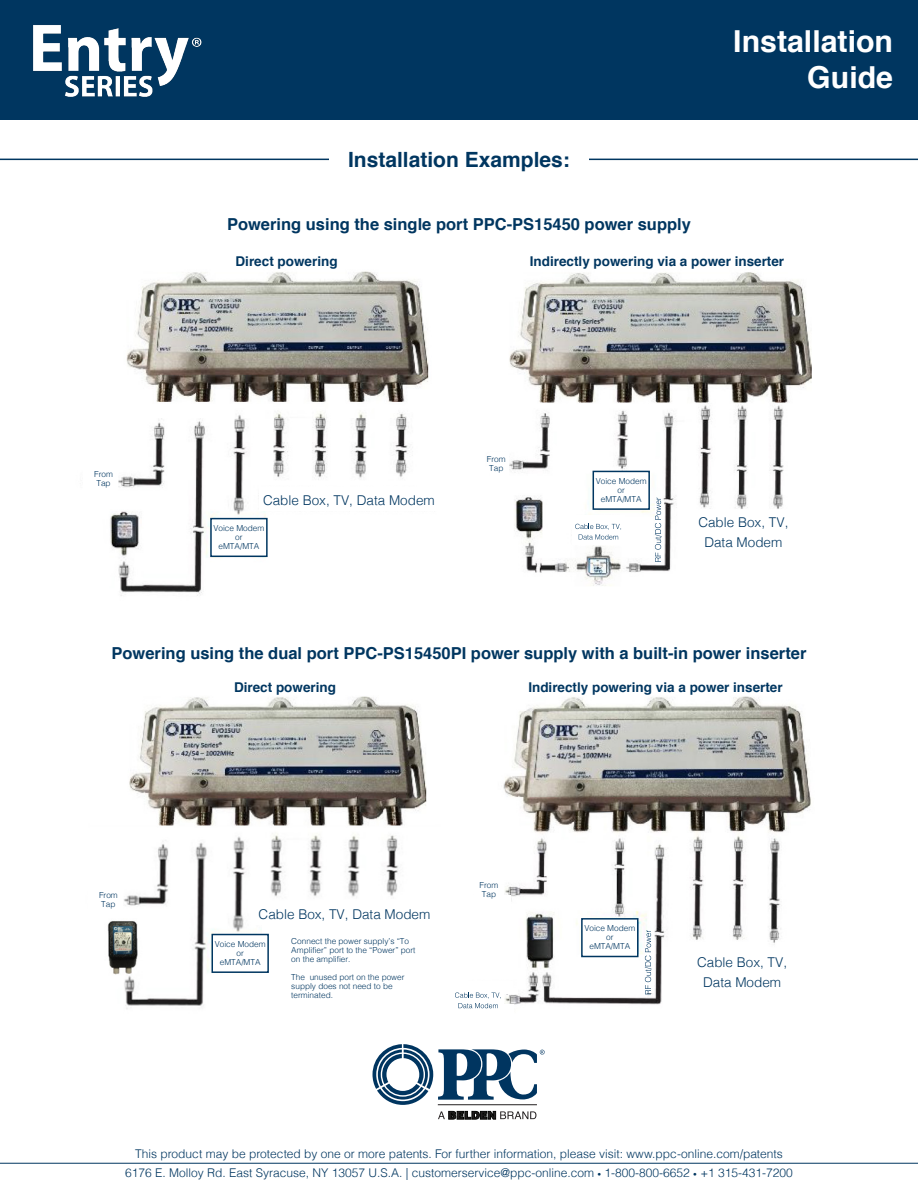
<style>
.page{position:relative;width:918px;height:1188px;background:#fff}
.page>*{position:absolute;margin:0;border:0;box-sizing:border-box;transform-origin:0 0}
.t1{font:700 30.3px/36.3px "Helvetica";color:#fff;text-align:right}
.t2{font:700 21px "Helvetica";color:#003660}
.t3{font:700 16.5px "Helvetica";color:#003660}
.t4{font:700 13.5px "Helvetica";color:#003660}
.t5{font:300 13.5px/20.2px "Helvetica";color:#003660;text-align:center}
.t6{font:300 12px/18.9px "Helvetica";color:#003660;text-align:center}
.t7{font:300 8.25px/9px "Helvetica";color:#003660}
.s1{font-size:7.5px}
</style>
<div class="page">
<div style="left:0;top:0;width:918px;height:120px;background:#003660"></div>
<img style="left:33px;top:25px;width:169px;height:72px">
<hr style="left:0;top:1163px;width:918px;height:1px;background:#003660">
<img style="left:110px;top:271px;width:702px;height:325px">
<div style="left:260px;top:488px;width:178px;height:23px;background:#fff"></div>
<div style="left:210px;top:518px;width:58px;height:39px;background:#fff;border:2px solid #003660"></div>
<div style="left:593px;top:471px;width:57px;height:39px;background:#fff;border:2px solid #003660"></div>
<div style="left:490px;top:452px;width:18px;height:24px;background:#fff"></div>
<div style="left:695px;top:511px;width:128px;height:52px;background:#fff"></div>
<div style="left:572px;top:515px;width:52px;height:29px;background:#fff"></div>
<svg style="left:575px;top:524px;width:47px;height:16px"></svg>
<div style="left:655px;top:501px;width:8px;height:58px;background:#fff"></div>
<svg style="left:655px;top:498px;width:7px;height:64px"></svg>
<div style="left:83px;top:464px;width:35px;height:31px;background:#fff"></div>
<img style="left:107px;top:696px;width:704px;height:313px">
<div style="left:262px;top:925px;width:177px;height:125px;background:#fff"></div>
<div style="left:212px;top:934px;width:57px;height:39px;background:#fff;border:2px solid #003660"></div>
<div style="left:255px;top:902px;width:178px;height:23px;background:#fff"></div>
<div style="left:88px;top:884px;width:35px;height:31px;background:#fff"></div>
<div style="left:469px;top:895px;width:42px;height:18px;background:#fff"></div>
<svg style="left:474px;top:884px;width:30px;height:11px"></svg>
<div style="left:581px;top:918px;width:58px;height:39px;background:#fff;border:2px solid #003660"></div>
<div style="left:693px;top:951px;width:128px;height:52px;background:#fff"></div>
<div style="left:645px;top:935px;width:8px;height:58px;background:#fff"></div>
<svg style="left:645px;top:930px;width:7px;height:64px"></svg>
<div style="left:452px;top:984px;width:52px;height:29px;background:#fff"></div>
<div style="left:451px;top:981px;width:62px;height:13px;background:#fff"></div>
<div style="left:456px;top:989px;width:62px;height:5px;background:#fff"></div>
<div style="left:447px;top:1004px;width:66px;height:11px;background:#fff"></div>
<svg style="left:455px;top:992px;width:46px;height:16px"></svg>
<svg style="left:372px;top:1044px;width:173px;height:61px"></svg>
<hr style="left:438px;top:1104px;width:99px;height:1px;background:#231f20">
<svg style="left:438px;top:1111px;width:98px;height:8px"></svg>
<hr style="left:0;top:159px;width:918px;height:1px;background:#003660">
<div style="left:330px;top:144px;width:259px;height:31px;background:#fff"></div>
<h2 class="t2" style="left:348px;top:142px;width:223px">Installation Examples:</h2>
<h3 class="t3" style="left:227px;top:211px;width:465px">Powering using the single port PPC-PS15450 power supply</h3>
<h1 class="t1" style="left:733px;top:23px;width:161px">Installation<br>Guide</h1>
<p class="t7" style="left:94px;top:469px;width:20px">From<br>Tap</p>
<h3 class="t4" style="left:236px;top:250px;width:104px">Direct powering</h3>
<h3 class="t4" style="left:530px;top:250px;width:256px">Indirectly powering via a power inserter</h3>
<h3 class="t5" style="left:263px;top:489px;width:173px">Cable Box, TV, Data Modem</h3>
<p class="t7" style="left:213px;top:523px;width:52px;text-align:center">Voice Modem or<br>eMTA/MTA</p>
<p class="t7" style="left:487px;top:454px;width:20px">From<br>Tap</p>
<p class="t7" style="left:596px;top:476px;width:52px;text-align:center">Voice Modem or<br>eMTA/MTA</p>
<h3 class="t5" style="left:698px;top:511px;width:92px">Cable Box, TV,<br>Data Modem</h3>
<h3 class="t3" style="left:112px;top:640px;width:696px">Powering using the dual port PPC-PS15450PI power supply with a built-in power inserter</h3>
<h3 class="t4" style="left:234px;top:676px;width:104px">Direct powering</h3>
<h3 class="t4" style="left:528px;top:676px;width:256px">Indirectly powering via a power inserter</h3>
<p class="t7" style="left:99px;top:890px;width:20px">From<br>Tap</p>
<h3 class="t5" style="left:259px;top:903px;width:173px">Cable Box, TV, Data Modem</h3>
<p class="t7" style="left:215px;top:939px;width:52px;text-align:center">Voice Modem or<br>eMTA/MTA</p>
<p class="t7" style="left:291px;top:936px;width:126px">Connect the power supply’s “To<br>Amplifier” port to the “Power” port on the amplifier.</p>
<p class="t7" style="left:291px;top:972px;width:115px">The unused port on the power supply does not need to be terminated.</p>
<p class="t7" style="left:480px;top:880px;width:20px">From<br>Tap</p>
<p class="t7" style="left:584px;top:923px;width:52px;text-align:center">Voice Modem or<br>eMTA/MTA</p>
<h3 class="t5" style="left:697px;top:951px;width:92px">Cable Box, TV,<br>Data Modem</h3>
<p class="t6" style="left:125px;top:1143px;width:669px">This product may be protected by one or more patents. For further information, please visit: www.ppc-online.com/patents<br>6176 E. Molloy Rd. East Syracuse, NY 13057 U.S.A. | customerservice@ppc-online.com <span class="s1">•</span> 1-800-800-6652 <span class="s1">•</span> +1 315-431-7200</p>
</div>
